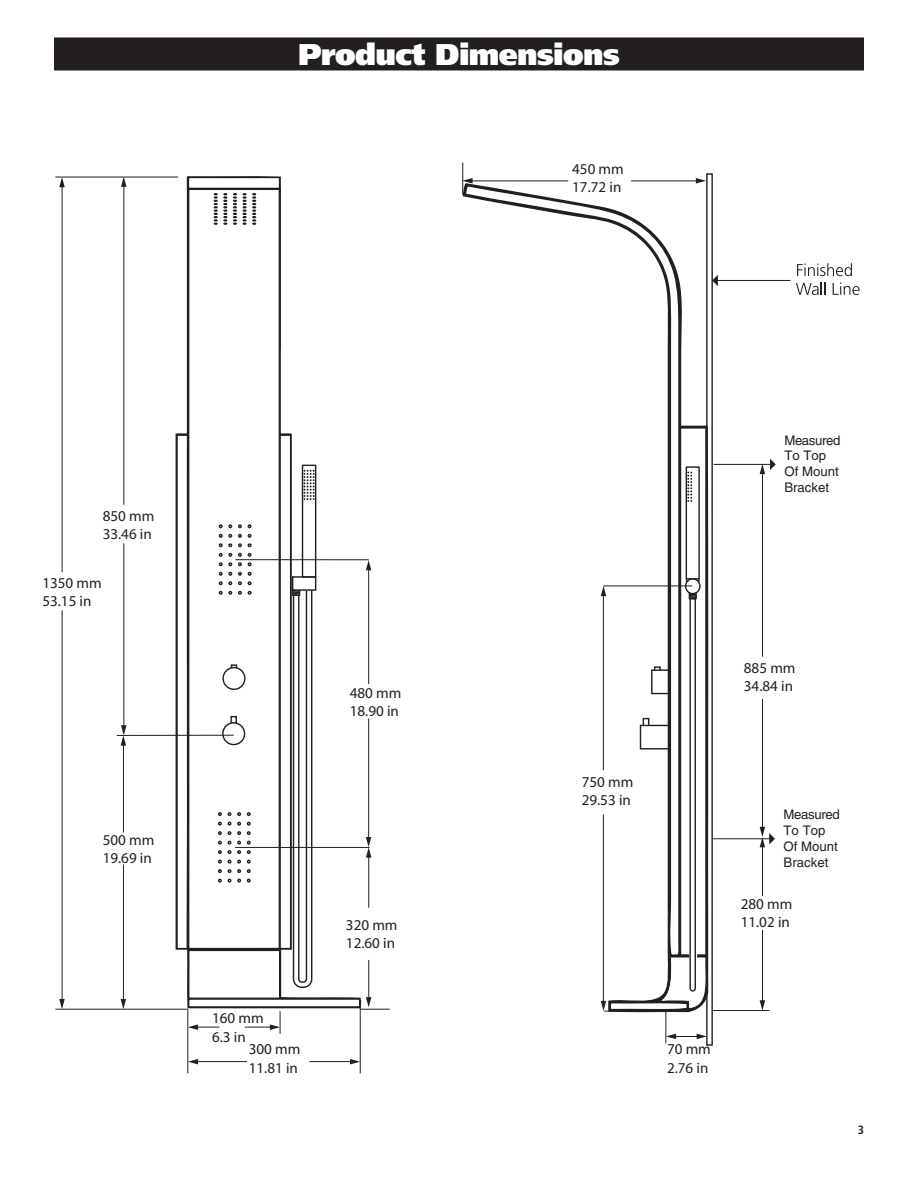
<style>
.page{position:relative;width:918px;height:1188px;background:#fff}
.page>*{position:absolute;margin:0;border:0;box-sizing:border-box;transform-origin:0 0}
.Header_Bar{font:900 30px "Frutiger LT Std";letter-spacing:-.02em;color:#fff}
.t1{font:15.15px/18.1px "Myriad Pro";color:#231f20}
.t2{font:13.2px/15.9px "Helvetica LT Std";color:#231f20}
.t3{font:700 condensed 12px "Frutiger LT Std";color:#231f20}
</style>
<div class="page">
<hr style="left:462px;top:163px;width:1px;height:32px;background:#231f20">
<hr style="left:665px;top:1011px;width:1px;height:32px;background:#231f20">
<hr style="left:187px;top:1009px;width:1px;height:64px;background:#231f20">
<hr style="left:196px;top:1061px;width:51px;height:1px;background:#231f20">
<svg style="left:188px;top:1059px;width:10px;height:5px"></svg>
<hr style="left:309px;top:1061px;width:43px;height:1px;background:#231f20">
<svg style="left:350px;top:1059px;width:10px;height:5px"></svg>
<hr style="left:123px;top:864px;width:1px;height:137px;background:#231f20">
<svg style="left:121px;top:999px;width:5px;height:10px"></svg>
<hr style="left:55px;top:177px;width:123px;height:1px;background:#231f20">
<hr style="left:55px;top:1009px;width:133px;height:1px;background:#231f20">
<hr style="left:360px;top:1009px;width:30px;height:1px;background:#231f20">
<hr style="left:62px;top:610px;width:1px;height:391px;background:#231f20">
<svg style="left:59px;top:999px;width:6px;height:10px"></svg>
<hr style="left:123px;top:744px;width:1px;height:89px;background:#231f20">
<hr style="left:62px;top:185px;width:1px;height:387px;background:#231f20">
<svg style="left:59px;top:177px;width:6px;height:10px"></svg>
<hr style="left:712px;top:1010px;width:57px;height:1px;background:#231f20">
<svg style="left:666px;top:1034px;width:40px;height:5px"></svg>
<hr style="left:471px;top:180px;width:97px;height:1px;background:#231f20">
<svg style="left:462px;top:178px;width:11px;height:6px"></svg>
<hr style="left:631px;top:180px;width:67px;height:1px;background:#231f20">
<svg style="left:696px;top:178px;width:10px;height:5px"></svg>
<hr style="left:762px;top:930px;width:1px;height:72px;background:#231f20">
<svg style="left:760px;top:1000px;width:5px;height:10px"></svg>
<hr style="left:762px;top:845px;width:1px;height:51px;background:#231f20">
<hr style="left:762px;top:472px;width:1px;height:185px;background:#231f20">
<hr style="left:236px;top:559px;width:133px;height:1px;background:#231f20">
<hr style="left:235px;top:847px;width:135px;height:1px;background:#231f20">
<hr style="left:360px;top:1004px;width:1px;height:69px;background:#231f20">
<hr style="left:117px;top:735px;width:117px;height:1px;background:#231f20">
<hr style="left:368px;top:568px;width:1px;height:116px;background:#231f20">
<svg style="left:366px;top:560px;width:5px;height:10px"></svg>
<hr style="left:368px;top:719px;width:1px;height:120px;background:#231f20">
<hr style="left:762px;top:699px;width:1px;height:130px;background:#231f20">
<hr style="left:717px;top:280px;width:73px;height:1px;background:#231f20">
<svg style="left:713px;top:275px;width:5px;height:11px"></svg>
<hr style="left:368px;top:960px;width:1px;height:39px;background:#231f20">
<svg style="left:366px;top:997px;width:5px;height:10px"></svg>
<hr style="left:368px;top:856px;width:1px;height:52px;background:#231f20">
<svg style="left:366px;top:837px;width:5px;height:21px"></svg>
<hr style="left:123px;top:543px;width:1px;height:184px;background:#231f20">
<svg style="left:121px;top:725px;width:5px;height:21px"></svg>
<hr style="left:123px;top:185px;width:1px;height:320px;background:#231f20">
<svg style="left:121px;top:177px;width:5px;height:10px"></svg>
<svg style="left:176px;top:176px;width:186px;height:832px"></svg>
<svg style="left:189px;top:178px;width:90px;height:9px"></svg>
<div style="left:302px;top:465px;width:14px;height:113px;border:1px solid #211e1e"></div>
<svg style="left:304px;top:470px;width:11px;height:30px"></svg>
<svg style="left:214px;top:193px;width:13px;height:32px"></svg>
<svg style="left:233px;top:193px;width:4px;height:32px"></svg>
<svg style="left:243px;top:193px;width:13px;height:32px"></svg>
<div style="left:706px;top:173px;width:7px;height:873px;border:1px solid #231f20"></div>
<svg style="left:219px;top:524px;width:13px;height:4px"></svg>
<svg style="left:219px;top:534px;width:13px;height:13px"></svg>
<svg style="left:219px;top:553px;width:13px;height:13px"></svg>
<svg style="left:238px;top:524px;width:4px;height:4px"></svg>
<svg style="left:238px;top:534px;width:4px;height:13px"></svg>
<svg style="left:238px;top:553px;width:4px;height:13px"></svg>
<svg style="left:248px;top:524px;width:4px;height:4px"></svg>
<svg style="left:248px;top:534px;width:4px;height:13px"></svg>
<svg style="left:248px;top:553px;width:4px;height:13px"></svg>
<svg style="left:188px;top:572px;width:171px;height:462px"></svg>
<svg style="left:797px;top:263px;width:55px;height:13px"></svg>
<svg style="left:796px;top:282px;width:30px;height:13px"></svg>
<svg style="left:833px;top:282px;width:27px;height:13px"></svg>
<hr style="left:713px;top:838px;width:57px;height:1px;background:#231f20">
<svg style="left:760px;top:827px;width:15px;height:20px"></svg>
<hr style="left:714px;top:464px;width:57px;height:1px;background:#231f20">
<svg style="left:760px;top:459px;width:16px;height:15px"></svg>
<svg style="left:463px;top:183px;width:246px;height:830px"></svg>
<div style="left:686px;top:466px;width:14px;height:114px;border:1px solid #231f20"></div>
<svg style="left:687px;top:472px;width:5px;height:30px"></svg>
<svg style="left:601px;top:577px;width:108px;height:434px"></svg>
<div style="left:54px;top:38px;width:810px;height:32px;background:#231f20"></div>
<p class="Header_Bar" style="left:298px;top:36px;width:323px">Product Dimensions</p>
<p class="t1" style="left:572px;top:160px;width:53px">450 mm<br>17.72 in</p>
<p class="t1" style="left:103px;top:507px;width:53px">850 mm<br>33.46 in</p>
<p class="t1" style="left:42px;top:573px;width:61px">1350 mm<br>53.15 in</p>
<p class="t1" style="left:103px;top:830px;width:53px">500 mm<br>19.69 in</p>
<p class="t1" style="left:350px;top:683px;width:53px">480 mm<br>18.90 in</p>
<p class="t1" style="left:212px;top:1009px;width:53px">160 mm<br>6.3 in</p>
<p class="t1" style="left:249px;top:1040px;width:53px">300 mm<br>11.81 in</p>
<p class="t1" style="left:346px;top:915px;width:53px">320 mm<br>12.60 in</p>
<p class="t2" style="left:784px;top:432px;width:58px">Measured<br>To Top<br>Of Mount<br>Bracket</p>
<p class="t1" style="left:582px;top:773px;width:53px">750 mm<br>29.53 in</p>
<p class="t1" style="left:744px;top:659px;width:53px">885 mm<br>34.84 in</p>
<p class="t2" style="left:784px;top:806px;width:58px">Measured<br>To Top<br>Of Mount<br>Bracket</p>
<p class="t1" style="left:741px;top:895px;width:53px">280 mm<br>11.02 in</p>
<p class="t1" style="left:667px;top:1040px;width:45px">70 mm<br>2.76 in</p>
<p class="t3" style="left:858px;top:1123px;width:8px">3</p>
</div>
